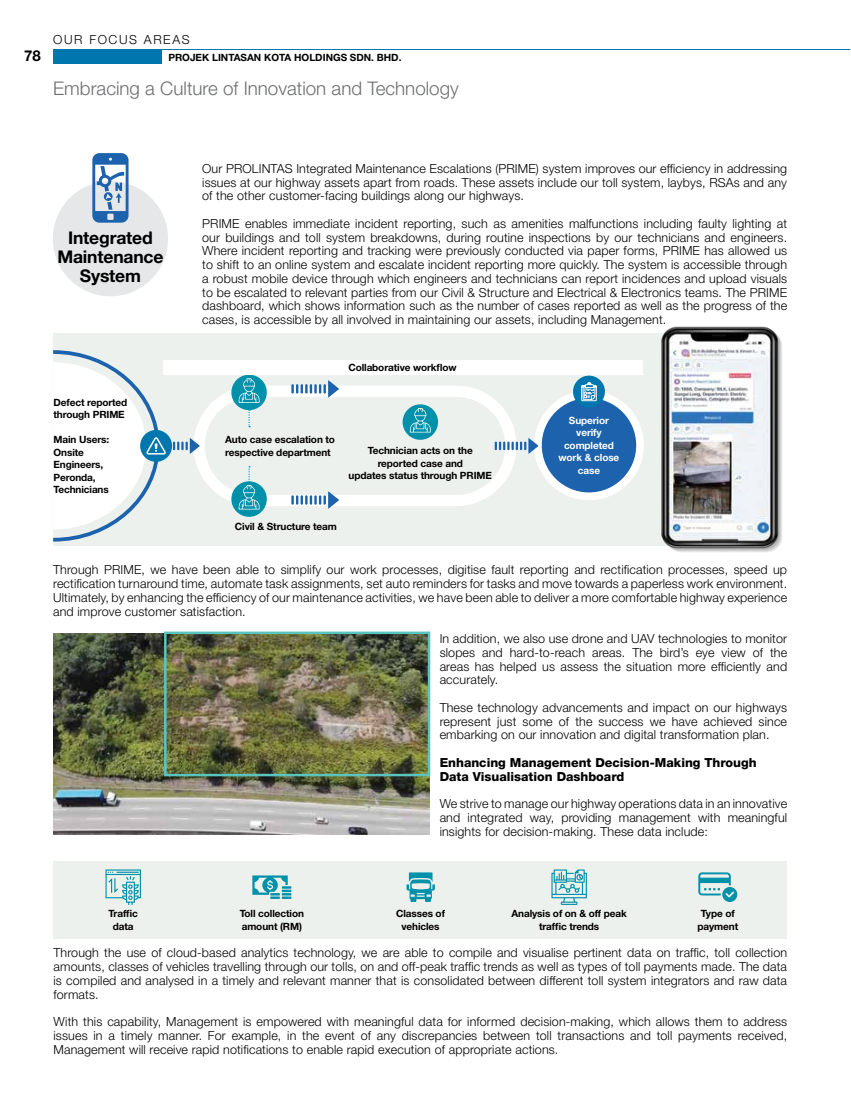
<style>
.page{position:relative;width:851px;height:1099px;background:#fff}
.page>*{position:absolute;margin:0;border:0;box-sizing:border-box;transform-origin:0 0}
.t1{font:300 18.75px "Helvetica Neue LT Std";color:#6d6e71}
.t2{font:700 17.5px/18.8px "Helvetica Neue LT Std";letter-spacing:-.01em;color:#000;text-align:center}
.t3{font:700 15px "Helvetica Neue LT Std";color:#000}
.t4{font:300 12.5px/13.8px "Helvetica Neue LT Std";letter-spacing:.01em;color:#000;text-align:justify}
.t5{font:800 12.5px/13.8px "Helvetica Neue LT Std";color:#000}
.t6{font:300 12.5px "Helvetica Neue LT Std";letter-spacing:.13em;color:#000}
.t7{font:700 10px/12.5px "Helvetica Neue LT Std";letter-spacing:-.01em;color:#000;text-align:center}
.t8{font:700 10px/12.5px "Helvetica Neue LT Std";letter-spacing:-.01em;color:#fff;text-align:center}
</style>
<div class="page">
<div style="left:54px;top:860px;width:733px;height:78px;background:#ecf1ed"></div>
<div style="left:53px;top:333px;width:685px;height:213px;background:#ecf1ed"></div>
<div style="left:53px;top:181px;width:115px;height:115px;background:#e6e7e8;border-radius:50%"></div>
<svg style="left:92px;top:153px;width:36px;height:70px"></svg>
<div style="left:193px;top:385px;width:323px;height:121px;border:11px solid #fff;border-radius:55px"></div>
<div style="left:534px;top:390px;width:109px;height:110px;background:#fff;border-radius:50%"></div>
<div style="left:541px;top:398px;width:95px;height:94px;background:#1c62ac;border-radius:50%"></div>
<svg style="left:53px;top:350px;width:147px;height:192px"></svg>
<div style="left:231px;top:375px;width:36px;height:35px;background:#0091aa;border-radius:50%"></div>
<svg style="left:238px;top:378px;width:21px;height:25px"></svg>
<svg style="left:231px;top:481px;width:36px;height:36px"></svg>
<svg style="left:248px;top:410px;width:2px;height:17px"></svg>
<svg style="left:238px;top:466px;width:21px;height:43px"></svg>
<svg style="left:291px;top:380px;width:48px;height:17px"></svg>
<svg style="left:291px;top:491px;width:48px;height:17px"></svg>
<div style="left:163px;top:360px;width:479px;height:14px;background:#fff"></div>
<svg style="left:402px;top:404px;width:36px;height:36px"></svg>
<svg style="left:410px;top:408px;width:20px;height:24px"></svg>
<svg style="left:494px;top:438px;width:44px;height:16px"></svg>
<div style="left:573px;top:375px;width:32px;height:32px;background:#0076ae;border-radius:50%"></div>
<svg style="left:581px;top:382px;width:15px;height:19px"></svg>
<img style="left:661px;top:326px;width:121px;height:226px">
<svg style="left:698px;top:872px;width:39px;height:30px"></svg>
<svg style="left:252px;top:875px;width:39px;height:23px"></svg>
<svg style="left:551px;top:869px;width:35px;height:35px"></svg>
<svg style="left:105px;top:869px;width:36px;height:35px"></svg>
<svg style="left:406px;top:872px;width:29px;height:30px"></svg>
<img style="left:53px;top:633px;width:376px;height:201px">
<div style="left:164px;top:631px;width:266px;height:145px;border:2px solid #5bc4bf"></div>
<hr style="left:53px;top:49px;width:797px;height:1px;background:#0076ae">
<div style="left:53px;top:49px;width:109px;height:15px;background:#0076ae"></div>
<p class="t3" style="left:24px;top:46px;width:18px">78</p>
<p class="t6" style="left:53px;top:32px;width:138px">OUR FOCUS AREAS</p>
<p class="t7" style="left:168px;top:51px;width:235px">PROJEK LINTASAN KOTA HOLDINGS SDN. BHD.</p>
<h1 class="t1" style="left:53px;top:77px;width:407px">Embracing a Culture of Innovation and Technology</h1>
<h2 class="t2" style="left:57px;top:228px;width:108px">Integrated<br>Maintenance<br>System</h2>
<p class="t4" style="left:202px;top:161px;width:586px">Our PROLINTAS Integrated Maintenance Escalations (PRIME) system improves our efficiency in addressing issues at our highway assets apart from roads. These assets include our toll system, laybys, RSAs and any of the other customer-facing buildings along our highways.</p>
<p class="t4" style="left:202px;top:216px;width:586px">PRIME enables immediate incident reporting, such as amenities malfunctions including faulty lighting at our buildings and toll system breakdowns, during routine inspections by our technicians and engineers.<br>Where incident reporting and tracking were previously conducted via paper forms, PRIME has allowed us to shift to an online system and escalate incident reporting more quickly. The system is accessible through a robust mobile device through which engineers and technicians can report incidences and upload visuals to be escalated to relevant parties from our Civil &amp; Structure and Electrical &amp; Electronics teams. The PRIME dashboard, which shows information such as the number of cases reported as well as the progress of the cases, is accessible by all involved in maintaining our assets, including Management.</p>
<p class="t7" style="left:348px;top:361px;width:110px">Collaborative workflow</p>
<p class="t7" style="left:54px;top:395px;width:75px;text-align:left">Defect reported through PRIME</p>
<p class="t7" style="left:54px;top:433px;width:57px;text-align:left">Main Users:<br>Onsite<br>Engineers,<br>Peronda,<br>Technicians</p>
<p class="t7" style="left:225px;top:433px;width:111px;text-align:left">Auto case escalation to respective department</p>
<p class="t7" style="left:235px;top:519px;width:103px">Civil &amp; Structure team</p>
<p class="t7" style="left:348px;top:444px;width:145px">Technician acts on the reported case and<br>updates status through PRIME</p>
<p class="t8" style="left:558px;top:414px;width:62px">Superior verify completed work &amp; close case</p>
<p class="t4" style="left:53px;top:563px;width:735px">Through PRIME, we have been able to simplify our work processes, digitise fault reporting and rectification processes, speed up rectification turnaround time, automate task assignments, set auto reminders for tasks and move towards a paperless work environment.<br>Ultimately, by enhancing the efficiency of our maintenance activities, we have been able to deliver a more comfortable highway experience and improve customer satisfaction.</p>
<p class="t4" style="left:439px;top:631px;width:349px">In addition, we also use drone and UAV technologies to monitor slopes and hard-to-reach areas. The bird’s eye view of the areas has helped us assess the situation more efficiently and accurately.</p>
<p class="t4" style="left:439px;top:700px;width:349px">These technology advancements and impact on our highways represent just some of the success we have achieved since embarking on our innovation and digital transformation plan.</p>
<p class="t5" style="left:439px;top:755px;width:318px">Enhancing Management Decision-Making Through<br>Data Visualisation Dashboard</p>
<p class="t4" style="left:439px;top:796px;width:349px">We strive to manage our highway operations data in an innovative and integrated way, providing management with meaningful insights for decision-making. These data include:</p>
<p class="t7" style="left:108px;top:907px;width:31px">Traffic data</p>
<p class="t7" style="left:240px;top:907px;width:66px;text-align:left">Toll collection amount (RM)</p>
<p class="t7" style="left:396px;top:907px;width:50px">Classes of vehicles</p>
<p class="t7" style="left:511px;top:907px;width:117px">Analysis of on &amp; off peak traffic trends</p>
<p class="t7" style="left:697px;top:907px;width:42px">Type of payment</p>
<p class="t4" style="left:54px;top:945px;width:735px">Through the use of cloud-based analytics technology, we are able to compile and visualise pertinent data on traffic, toll collection amounts, classes of vehicles travelling through our tolls, on and off-peak traffic trends as well as types of toll payments made. The data is compiled and analysed in a timely and relevant manner that is consolidated between different toll system integrators and raw data formats.</p>
<p class="t4" style="left:54px;top:1014px;width:735px">With this capability, Management is empowered with meaningful data for informed decision-making, which allows them to address issues in a timely manner. For example, in the event of any discrepancies between toll transactions and toll payments received, Management will receive rapid notifications to enable rapid execution of appropriate actions.</p>
</div>
